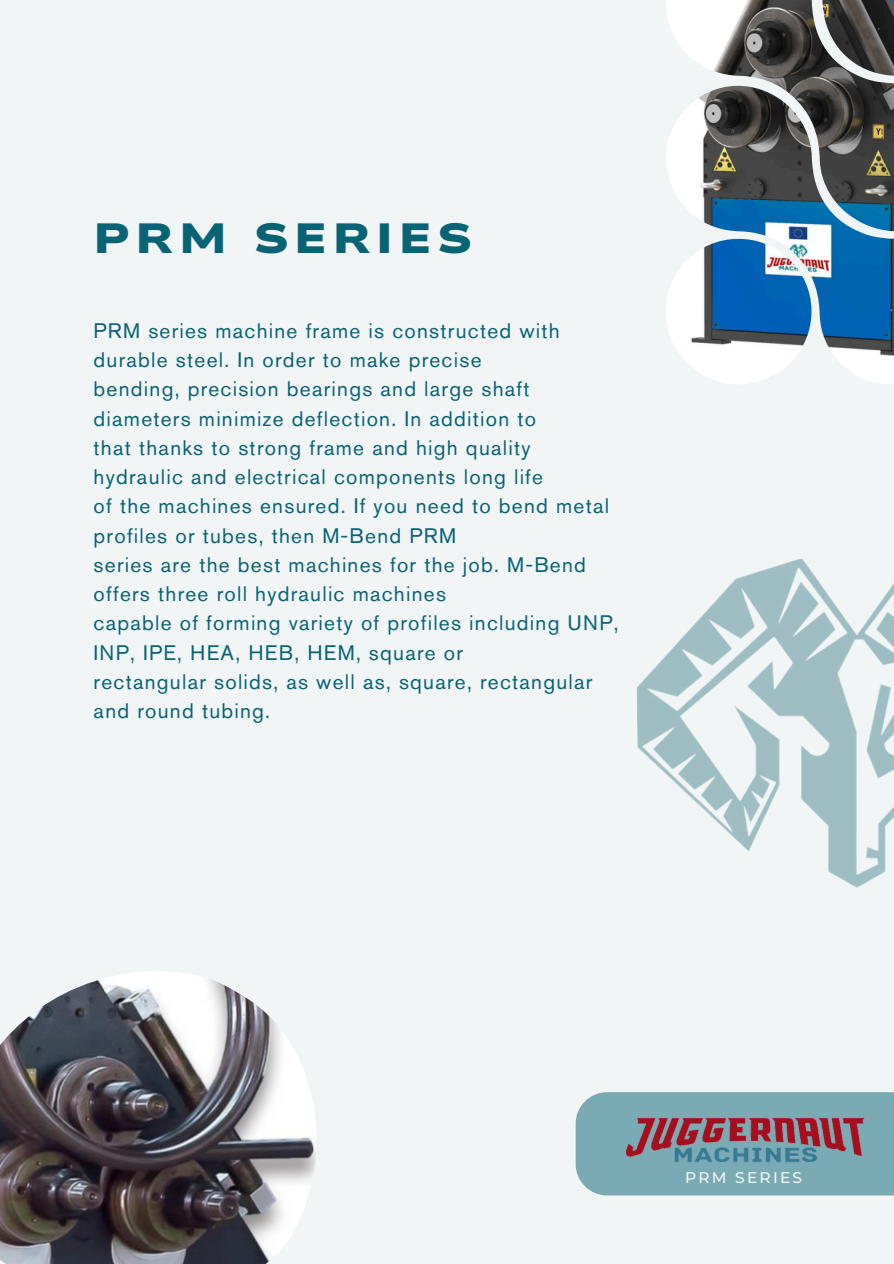
<style>
.page{position:relative;width:894px;height:1264px;background:#fff}
.page>*{position:absolute;margin:0;border:0;box-sizing:border-box;transform-origin:0 0}
.t1{font:900 42px "Nunito Sans 10 pt Expanded";letter-spacing:.135em;color:#086375}
.t2{font:21px/29.2px "Akzidenz Grotesk Pro";letter-spacing:.06em;color:#086375}
.t3{font:500 15.45px "Montserrat";letter-spacing:.145em;color:#f2f5f6}
</style>
<div class="page">
<div style="left:0;top:0;width:893px;height:1263px;background:#f2f5f6"></div>
<div style="left:575px;top:1092px;width:318px;height:103px;background:#7aaab4"></div>
<img style="left:666px;top:0;width:227px;height:384px">
<img style="left:636px;top:560px;width:257px;height:328px">
<img style="left:0;top:971px;width:316px;height:292px">
<img style="left:612px;top:1115px;width:263px;height:52px">
<p class="t1" style="left:94px;top:211px;width:380px">PRM SERIES</p>
<h2 class="t2" style="left:94px;top:318px;width:526px">PRM series machine frame is constructed with durable steel. In order to make precise<br>bending, precision bearings and large shaft diameters minimize deflection. In addition to<br>that thanks to strong frame and high quality hydraulic and electrical components long life<br>of the machines ensured. If you need to bend metal profiles or tubes, then M-Bend PRM<br>series are the best machines for the job. M-Bend offers three roll hydraulic machines<br>capable of forming variety of profiles including UNP, INP, IPE, HEA, HEB, HEM, square or<br>rectangular solids, as well as, square, rectangular and round tubing.</h2>
<p class="t3" style="left:685px;top:1167px;width:119px">PRM SERIES</p>
</div>
